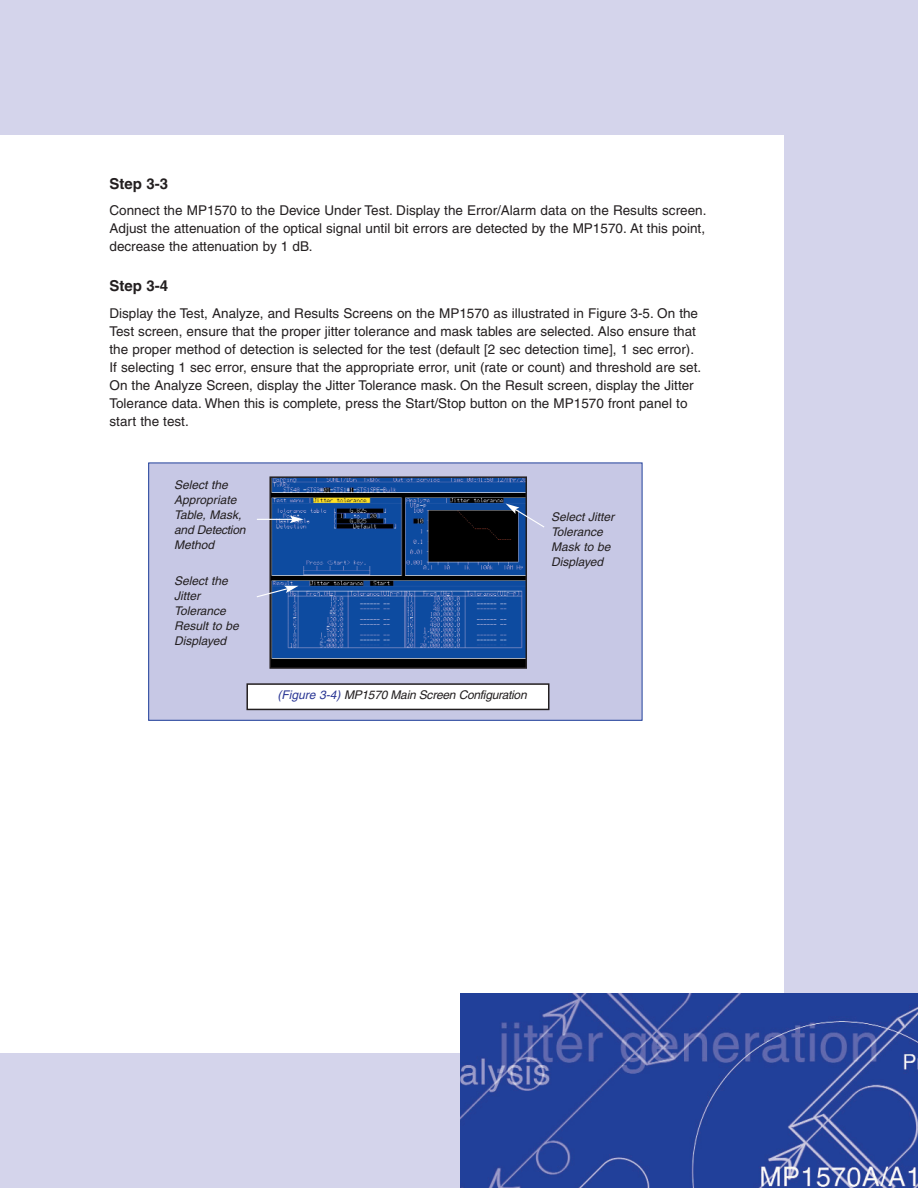
<style>
.page{position:relative;width:918px;height:1188px;background:#d4d4eb}
.page>*{position:absolute;margin:0;border:0;box-sizing:border-box;transform-origin:0 0}
.t1{font:700 15px "Helvetica";color:#231f20}
.t2{font:13.5px/18px "Helvetica";color:#231f20;text-align:justify}
.t3{font:italic 12px/15px "Helvetica";color:#231f20}
.t4{font:italic 12px "Helvetica";letter-spacing:-.02em;color:#231f20}
.s1{color:#2b3795}
</style>
<div class="page">
<div style="left:0;top:135px;width:783px;height:918px;background:#fff"></div>
<img style="left:461px;top:994px;width:457px;height:194px">
<div style="left:149px;top:463px;width:493px;height:257px;background:#c7c8e5"></div>
<img style="left:272px;top:479px;width:252px;height:187px">
<div style="left:269px;top:476px;width:258px;height:193px;border:2px solid #231f20"></div>
<div style="left:247px;top:684px;width:302px;height:25px;background:#fff"></div>
<div style="left:246px;top:683px;width:303px;height:27px;border:2px solid #231f20"></div>
<hr style="left:257px;top:519px;width:35px;height:1px;background:#fff">
<svg style="left:290px;top:516px;width:14px;height:7px"></svg>
<svg style="left:257px;top:586px;width:41px;height:12px"></svg>
<svg style="left:506px;top:504px;width:38px;height:25px"></svg>
<p class="t1" style="left:110px;top:178px;width:60px">Step 3-3</p>
<p class="t2" style="left:110px;top:203px;width:598px">Connect the MP1570 to the Device Under Test. Display the Error/Alarm data on the Results screen.<br>Adjust the attenuation of the optical signal until bit errors are detected by the MP1570. At this point, decrease the attenuation by 1 dB.</p>
<p class="t1" style="left:110px;top:280px;width:60px">Step 3-4</p>
<p class="t2" style="left:110px;top:305px;width:593px;text-align:left">Display the Test, Analyze, and Results Screens on the MP1570 as illustrated in Figure 3-5. On the Test screen, ensure that the proper jitter tolerance and mask tables are selected. Also ensure that the proper method of detection is selected for the test (default [2 sec detection time], 1 sec error).<br>If selecting 1 sec error, ensure that the appropriate error, unit (rate or count) and threshold are set.<br>On the Analyze Screen, display the Jitter Tolerance mask. On the Result screen, display the Jitter Tolerance data. When this is complete, press the Start/Stop button on the MP1570 front panel to start the test.</p>
<p class="t3" style="left:174px;top:478px;width:73px">Select the<br>Appropriate<br>Table, Mask, and Detection<br>Method</p>
<p class="t3" style="left:174px;top:574px;width:66px">Select the<br>Jitter<br>Tolerance<br>Result to be<br>Displayed</p>
<p class="t3" style="left:551px;top:510px;width:65px">Select Jitter<br>Tolerance<br>Mask to be<br>Displayed</p>
<p class="t4" style="left:277px;top:690px;width:251px"><span class="s1">(Figure 3-4)</span> MP1570 Main Screen Configuration</p>
</div>
